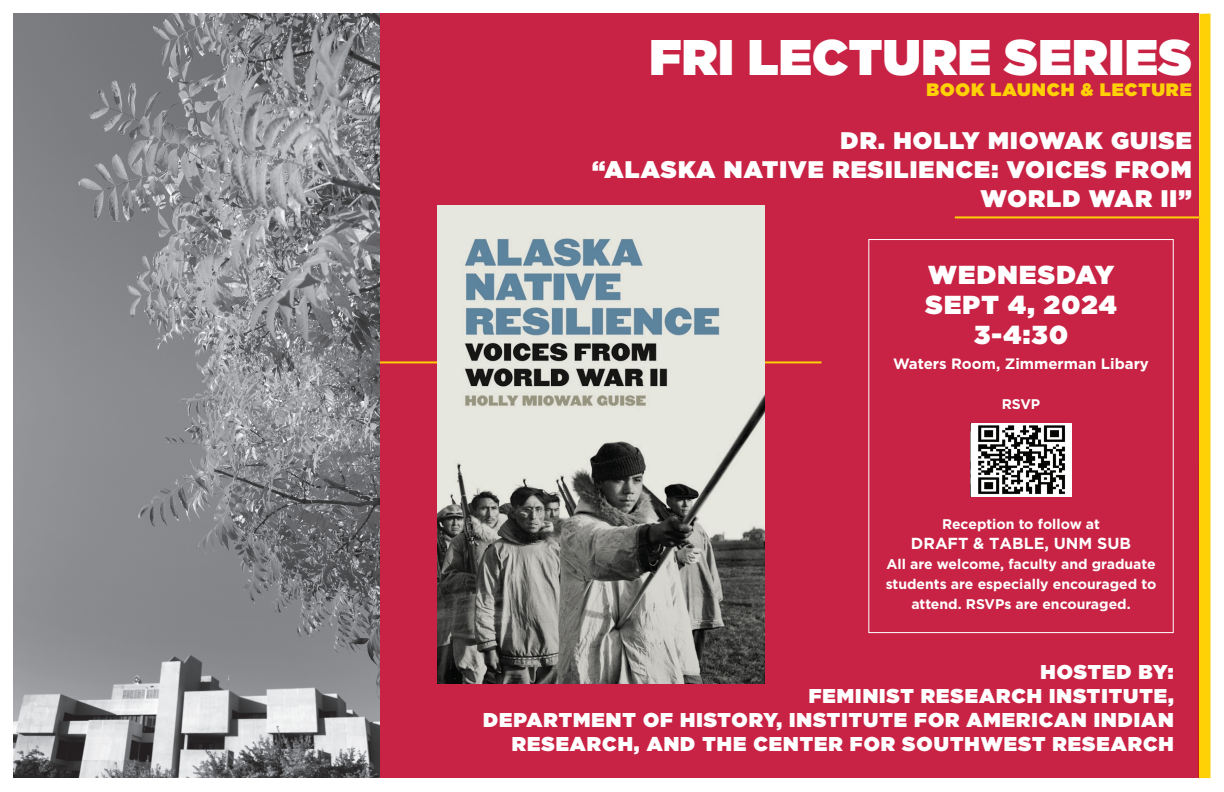
<style>
.page{position:relative;width:1224px;height:792px;background:#fff}
.page>*{position:absolute;margin:0;border:0;box-sizing:border-box;transform-origin:0 0}
.t1{font:900 50px "Gotham";letter-spacing:.01em;color:#fff}
.t2{font:900 26px/30px "Gotham";letter-spacing:.05em;color:#fff;text-align:center}
.t3{font:900 24px/28.8px "Gotham";letter-spacing:.05em;color:#fff;text-align:right}
.t4{font:900 20px/24px "Gotham";letter-spacing:.05em;color:#fff;text-align:right}
.t5{font:900 18px "Gotham";letter-spacing:.05em;color:#fed006}
.t6{font:700 16px "Gotham";color:#fff}
.t7{font:700 15px "Gotham";color:#fff}
.t8{font:700 14px/20px "Gotham";color:#fff;text-align:center}
</style>
<div class="page">
<div style="left:25px;top:14px;width:1174px;height:764px;background:#c82344"></div>
<div style="left:868px;top:239px;width:306px;height:394px;border:1px solid #fff"></div>
<hr style="left:15px;top:361px;width:807px;height:2px;background:#fed006">
<hr style="left:955px;top:216px;width:245px;height:2px;background:#fed006">
<img style="left:14px;top:14px;width:366px;height:764px">
<svg style="left:1198px;top:13px;width:12px;height:765px;background:#f4b20d"></svg>
<img style="left:438px;top:205px;width:327px;height:478px">
<img style="left:970px;top:423px;width:102px;height:74px">
<h1 class="t1" style="left:649px;top:21px;width:544px">FRI LECTURE SERIES</h1>
<p class="t5" style="left:926px;top:77px;width:267px">BOOK LAUNCH &amp; LECTURE</p>
<p class="t3" style="left:592px;top:126px;width:601px">DR. HOLLY MIOWAK GUISE<br>“ALASKA NATIVE RESILIENCE: VOICES FROM<br>WORLD WAR II”</p>
<h2 class="t2" style="left:925px;top:260px;width:193px">WEDNESDAY<br>SEPT 4, 2024<br>3-4:30</h2>
<p class="t7" style="left:893px;top:353px;width:257px">Waters Room, Zimmerman Libary</p>
<p class="t8" style="left:1002px;top:394px;width:40px">RSVP</p>
<p class="t8" style="left:942px;top:514px;width:159px">Reception to follow at</p>
<p class="t6" style="left:911px;top:532px;width:222px">DRAFT &amp; TABLE, UNM SUB</p>
<p class="t8" style="left:886px;top:554px;width:272px">All are welcome, faculty and graduate students are especially encouraged to attend. RSVPs are encouraged.</p>
<p class="t4" style="left:483px;top:659px;width:692px">HOSTED BY:<br>FEMINIST RESEARCH INSTITUTE,<br>DEPARTMENT OF HISTORY, INSTITUTE FOR AMERICAN INDIAN RESEARCH, AND THE CENTER FOR SOUTHWEST RESEARCH</p>
</div>
